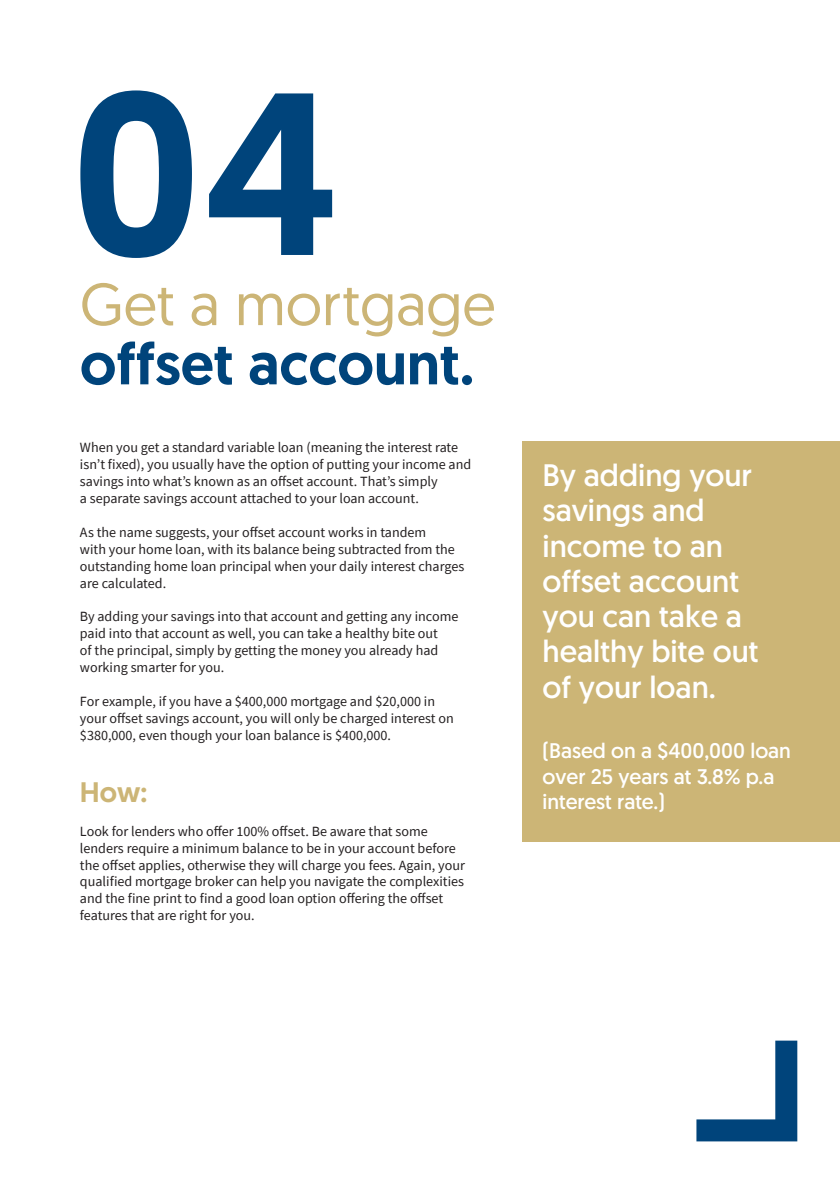
<style>
.page{position:relative;width:840px;height:1191px;background:#fff}
.page>*{position:absolute;margin:0;border:0;box-sizing:border-box;transform-origin:0 0}
.t1{font:500 230.6px "Geomanist";color:#00447b}
.t2{font:500 59.2px "Geomanist";color:#00447b}
.t3{font:59.2px "Geomanist";color:#ccb576}
.t4{font:31px/35.2px "Geomanist";color:#fff}
.t5{font:500 28.2px "Geomanist";color:#ccb576}
.t6{font:21.2px/25.4px "Geomanist";color:#fff}
.t7{font:14px/17px "Source Sans Pro";color:#231f20}
</style>
<div class="page">
<div style="left:521px;top:441px;width:318px;height:401px;background:#ccb576"></div>
<svg style="left:696px;top:1040px;width:100px;height:101px"></svg>
<h1 class="t1" style="left:70px;top:21px;width:270px">04</h1>
<h2 class="t3" style="left:80px;top:266px;width:417px">Get a mortgage</h2>
<h2 class="t2" style="left:80px;top:324px;width:395px">offset account.</h2>
<p class="t7" style="left:80px;top:439px;width:392px">When you get a standard variable loan (meaning the interest rate isn’t fixed), you usually have the option of putting your income and savings into what’s known as an offset account. That’s simply<br>a separate savings account attached to your loan account.</p>
<p class="t7" style="left:80px;top:523px;width:385px">As the name suggests, your offset account works in tandem<br>with your home loan, with its balance being subtracted from the outstanding home loan principal when your daily interest charges are calculated.</p>
<p class="t7" style="left:80px;top:608px;width:379px">By adding your savings into that account and getting any income paid into that account as well, you can take a healthy bite out<br>of the principal, simply by getting the money you already had working smarter for you.</p>
<p class="t7" style="left:80px;top:693px;width:375px">For example, if you have a $400,000 mortgage and $20,000 in your offset savings account, you will only be charged interest on $380,000, even though your loan balance is $400,000.</p>
<h3 class="t5" style="left:80px;top:773px;width:69px">How:</h3>
<p class="t7" style="left:80px;top:822px;width:386px">Look for lenders who offer 100% offset. Be aware that some lenders require a minimum balance to be in your account before the offset applies, otherwise they will charge you fees. Again, your qualified mortgage broker can help you navigate the complexities and the fine print to find a good loan option offering the offset features that are right for you.</p>
<h3 class="t4" style="left:542px;top:457px;width:217px">By adding your savings and income to an offset account you can take a healthy bite out of your loan.</h3>
<h3 class="t6" style="left:542px;top:738px;width:250px">(Based on a $400,000 loan over 25 years at 3.8% p.a interest rate.)</h3>
</div>
